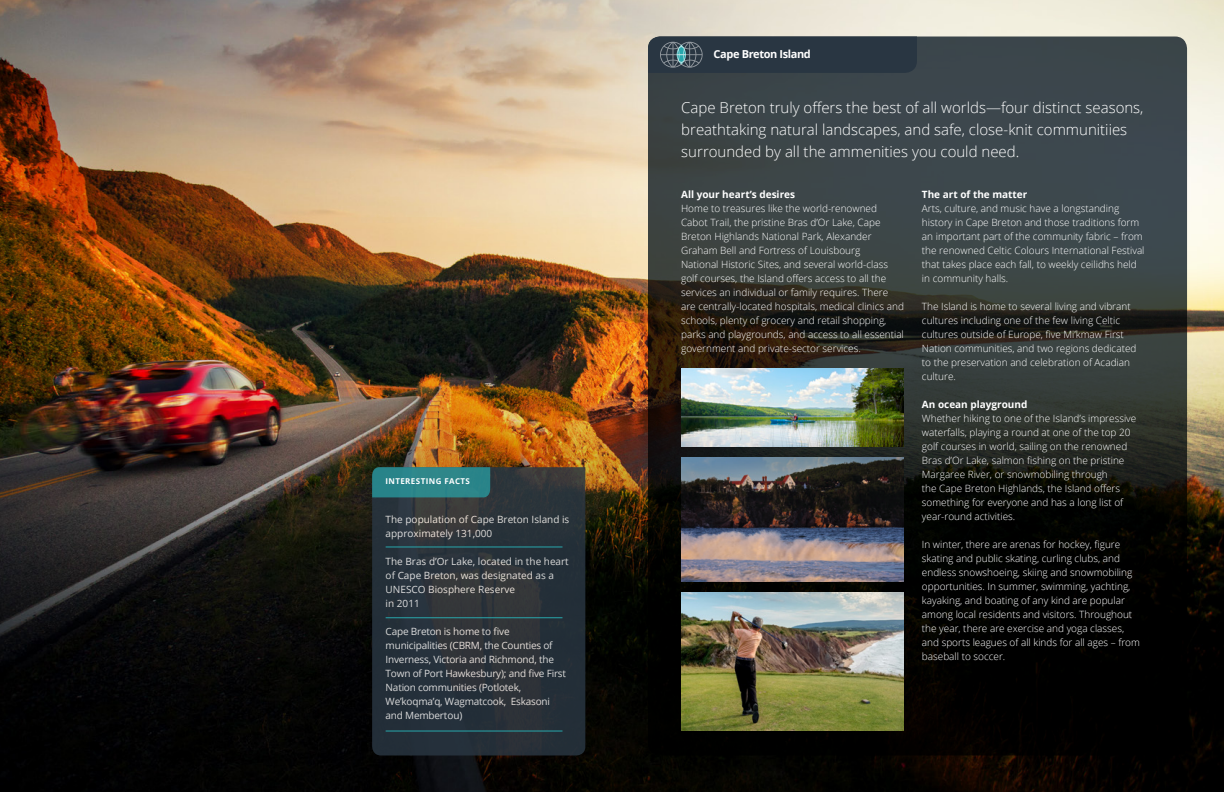
<style>
.page{position:relative;width:1224px;height:792px;background:#fff}
.page>*{position:absolute;margin:0;border:0;box-sizing:border-box;transform-origin:0 0}
.t1{font:300 15px/22px "Open Sans";color:#fff}
.t2{font:700 11px "Open Sans";letter-spacing:-.035em;color:#fff}
.t3{font:300 10px/14px "Open Sans";color:#fff}
.t4{font:10px/14px "Open Sans";letter-spacing:-.02em;color:#fff}
.t5{font:10px/14px "Open Sans";color:#fff}
.t6{font:700 10px "Open Sans";color:#fff}
.t7{font:700 8px "Open Sans";letter-spacing:.05em;color:#fff}
</style>
<div class="page">
<img style="left:0;top:0;width:1224px;height:792px">
<svg style="left:372px;top:467px;width:213px;height:289px;background:#2a3239"></svg>
<svg style="left:648px;top:36px;width:539px;height:720px;background:#252928"></svg>
<svg style="left:648px;top:37px;width:269px;height:36px;background:#2d3b46"></svg>
<img style="left:681px;top:457px;width:223px;height:125px">
<div style="left:372px;top:467px;width:118px;height:30px;background:#2b8589"></div>
<img style="left:681px;top:593px;width:223px;height:137px">
<hr style="left:386px;top:546px;width:176px;height:1px;background:#28a7ac">
<hr style="left:386px;top:617px;width:176px;height:1px;background:#28a7ac">
<hr style="left:386px;top:731px;width:176px;height:1px;background:#28a7ac">
<img style="left:681px;top:369px;width:223px;height:78px">
<p class="t7" style="left:385px;top:476px;width:86px">INTERESTING FACTS</p>
<p class="t5" style="left:386px;top:512px;width:185px">The population of Cape Breton Island is approximately 131,000</p>
<p class="t5" style="left:386px;top:554px;width:185px">The Bras d’Or Lake, located in the heart of Cape Breton, was designated as a<br>UNESCO Biosphere Reserve<br>in 2011</p>
<p class="t4" style="left:386px;top:624px;width:182px">Cape Breton is home to five municipalities (CBRM, the Counties of<br>Inverness, Victoria and Richmond, the<br>Town of Port Hawkesbury); and five First<br>Nation communities (Potlotek,<br>We’koqma’q, Wagmatcook, Eskasoni and Membertou)</p>
<p class="t2" style="left:714px;top:46px;width:99px">Cape Breton Island</p>
<p class="t1" style="left:681px;top:96px;width:464px">Cape Breton truly offers the best of all worlds—four distinct seasons, breathtaking natural landscapes, and safe, close-knit communitiies surrounded by all the ammenities you could need.</p>
<p class="t6" style="left:681px;top:187px;width:116px">All your heart’s desires</p>
<p class="t3" style="left:681px;top:201px;width:224px">Home to treasures like the world-renowned Cabot Trail, the pristine Bras d’Or Lake, Cape Breton Highlands National Park, Alexander Graham Bell and Fortress of Louisbourg<br>National Historic Sites, and several world-class golf courses, the Island offers access to all the services an individual or family requires. There are centrally-located hospitals, medical clinics and schools, plenty of grocery and retail shopping, parks and playgrounds, and access to all essential government and private-sector services.</p>
<p class="t6" style="left:922px;top:187px;width:107px">The art of the matter</p>
<p class="t3" style="left:922px;top:201px;width:224px">Arts, culture, and music have a longstanding history in Cape Breton and those traditions form an important part of the community fabric – from the renowned Celtic Colours International Festival that takes place each fall, to weekly ceilidhs held in community halls.</p>
<p class="t3" style="left:922px;top:299px;width:216px">The Island is home to several living and vibrant cultures including one of the few living Celtic cultures outside of Europe, five Mi’kmaw First Nation communities, and two regions dedicated to the preservation and celebration of Acadian culture.</p>
<p class="t6" style="left:922px;top:397px;width:107px">An ocean playground</p>
<p class="t3" style="left:922px;top:411px;width:216px">Whether hiking to one of the Island’s impressive waterfalls, playing a round at one of the top 20 golf courses in world, sailing on the renowned Bras d’Or Lake, salmon fishing on the pristine Margaree River, or snowmobiling through<br>the Cape Breton Highlands, the Island offers something for everyone and has a long list of year-round activities.</p>
<p class="t3" style="left:922px;top:537px;width:219px">In winter, there are arenas for hockey, figure skating and public skating, curling clubs, and endless snowshoeing, skiing and snowmobiling opportunities. In summer, swimming, yachting, kayaking, and boating of any kind are popular among local residents and visitors. Throughout the year, there are exercise and yoga classes, and sports leagues of all kinds for all ages – from baseball to soccer.</p>
</div>
